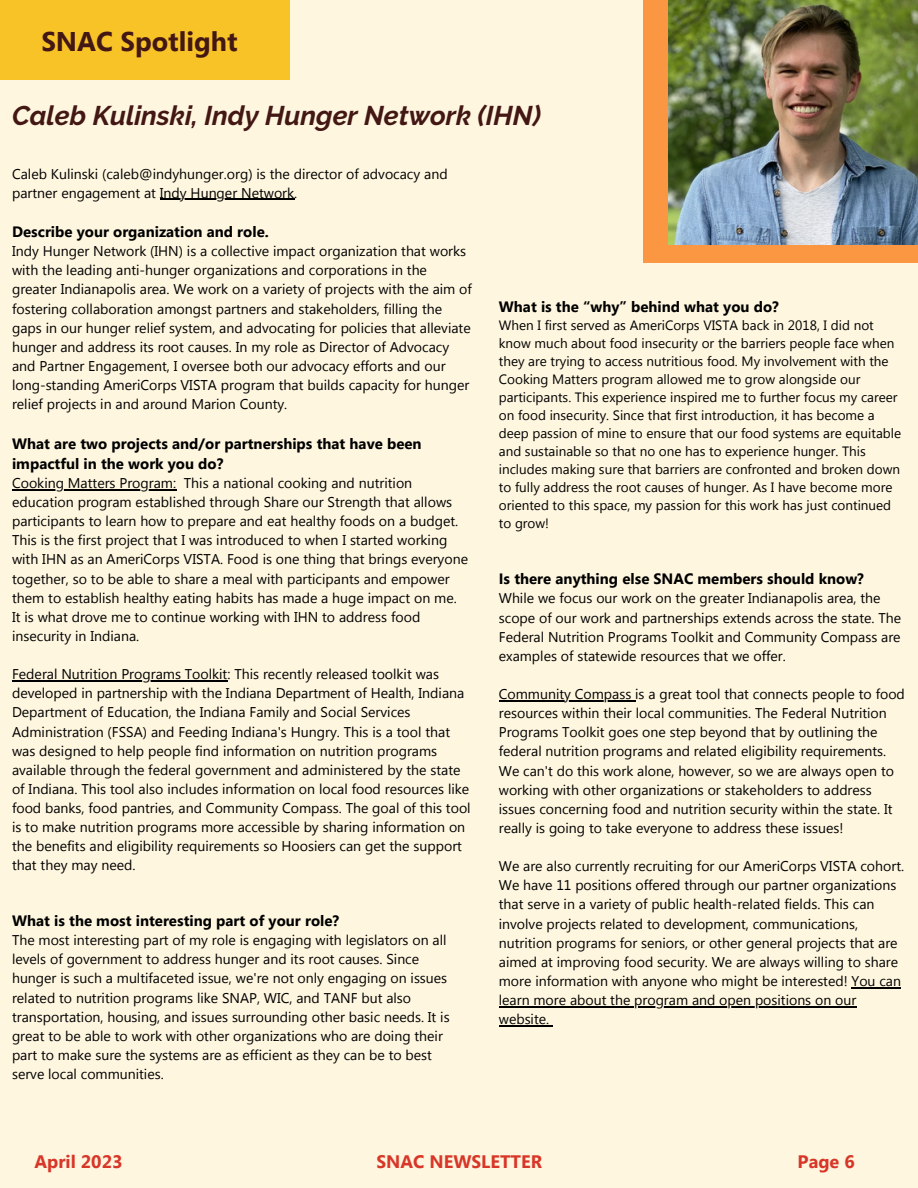
<style>
.page{position:relative;width:918px;height:1188px;background:#fef6df}
.page>*{position:absolute;margin:0;border:0;box-sizing:border-box;transform-origin:0 0}
.t1{font:italic 700 27px "Raleway";color:#431714}
.t2{font:700 27px "Segoe UI";color:#431714}
.t3{font:700 18px "Segoe UI";color:#d83628}
.t4{font:700 15px/20.2px "Segoe UI";color:#000}
.t5{font:14.1px/19.2px "Segoe UI";color:#000}
.t6{font:13.5px/18px "Segoe UI";color:#000}
</style>
<div class="page">
<div style="left:0;top:0;width:290px;height:80px;background:#f7c327"></div>
<div style="left:643px;top:0;width:275px;height:262px;background:#fb9642"></div>
<img style="left:668px;top:0;width:250px;height:245px">
<hr style="left:160px;top:199px;width:134px;height:1px;background:#000">
<hr style="left:12px;top:489px;width:164px;height:1px;background:#000">
<hr style="left:12px;top:680px;width:215px;height:1px;background:#000">
<hr style="left:499px;top:700px;width:136px;height:1px;background:#000">
<hr style="left:852px;top:987px;width:49px;height:1px;background:#000">
<hr style="left:499px;top:1006px;width:357px;height:1px;background:#000">
<hr style="left:499px;top:1025px;width:50px;height:1px;background:#000">
<h1 class="t2" style="left:41px;top:21px;width:198px">SNAC Spotlight</h1>
<h1 class="t1" style="left:12px;top:99px;width:530px">Caleb Kulinski, Indy Hunger Network (IHN)</h1>
<p class="t5" style="left:12px;top:163px;width:437px">Caleb Kulinski (caleb@indyhunger.org) is the director of advocacy and partner engagement at Indy Hunger Network.</p>
<p class="t4" style="left:12px;top:221px;width:258px">Describe your organization and role.</p>
<p class="t5" style="left:12px;top:241px;width:461px">Indy Hunger Network (IHN) is a collective impact organization that works with the leading anti-hunger organizations and corporations in the greater Indianapolis area. We work on a variety of projects with the aim of fostering collaboration amongst partners and stakeholders, filling the gaps in our hunger relief system, and advocating for policies that alleviate hunger and address its root causes. In my role as Director of Advocacy and Partner Engagement, I oversee both our advocacy efforts and our long-standing AmeriCorps VISTA program that builds capacity for hunger relief projects in and around Marion County.</p>
<p class="t4" style="left:12px;top:433px;width:411px">What are two projects and/or partnerships that have been impactful in the work you do?</p>
<p class="t5" style="left:12px;top:473px;width:458px">Cooking Matters Program: This a national cooking and nutrition education program established through Share our Strength that allows participants to learn how to prepare and eat healthy foods on a budget.<br>This is the first project that I was introduced to when I started working with IHN as an AmeriCorps VISTA. Food is one thing that brings everyone together, so to be able to share a meal with participants and empower them to establish healthy eating habits has made a huge impact on me.<br>It is what drove me to continue working with IHN to address food insecurity in Indiana.</p>
<p class="t5" style="left:12px;top:664px;width:460px">Federal Nutrition Programs Toolkit: This recently released toolkit was developed in partnership with the Indiana Department of Health, Indiana Department of Education, the Indiana Family and Social Services Administration (FSSA) and Feeding Indiana's Hungry. This is a tool that was designed to help people find information on nutrition programs available through the federal government and administered by the state of Indiana. This tool also includes information on local food resources like food banks, food pantries, and Community Compass. The goal of this tool is to make nutrition programs more accessible by sharing information on the benefits and eligibility requirements so Hoosiers can get the support that they may need.</p>
<p class="t4" style="left:499px;top:296px;width:281px">What is the “why” behind what you do?</p>
<p class="t6" style="left:499px;top:315px;width:404px">When I first served as AmeriCorps VISTA back in 2018, I did not know much about food insecurity or the barriers people face when they are trying to access nutritious food. My involvement with the Cooking Matters program allowed me to grow alongside our participants. This experience inspired me to further focus my career on food insecurity. Since that first introduction, it has become a deep passion of mine to ensure that our food systems are equitable and sustainable so that no one has to experience hunger. This includes making sure that barriers are confronted and broken down to fully address the root causes of hunger. As I have become more oriented to this space, my passion for this work has just continued to grow!</p>
<p class="t4" style="left:499px;top:568px;width:366px">Is there anything else SNAC members should know?</p>
<p class="t5" style="left:499px;top:588px;width:404px">While we focus our work on the greater Indianapolis area, the scope of our work and partnerships extends across the state. The Federal Nutrition Programs Toolkit and Community Compass are examples of statewide resources that we offer.</p>
<p class="t5" style="left:499px;top:684px;width:408px">Community Compass is a great tool that connects people to food resources within their local communities. The Federal Nutrition Programs Toolkit goes one step beyond that by outlining the federal nutrition programs and related eligibility requirements.<br>We can't do this work alone, however, so we are always open to working with other organizations or stakeholders to address issues concerning food and nutrition security within the state. It really is going to take everyone to address these issues!</p>
<p class="t5" style="left:499px;top:856px;width:407px">We are also currently recruiting for our AmeriCorps VISTA cohort.<br>We have 11 positions offered through our partner organizations that serve in a variety of public health-related fields. This can involve projects related to development, communications, nutrition programs for seniors, or other general projects that are aimed at improving food security. We are always willing to share more information with anyone who might be interested! You can learn more about the program and open positions on our website.</p>
<p class="t4" style="left:12px;top:910px;width:329px">What is the most interesting part of your role?</p>
<p class="t5" style="left:12px;top:930px;width:439px">The most interesting part of my role is engaging with legislators on all levels of government to address hunger and its root causes. Since hunger is such a multifaceted issue, we're not only engaging on issues related to nutrition programs like SNAP, WIC, and TANF but also transportation, housing, and issues surrounding other basic needs. It is great to be able to work with other organizations who are doing their part to make sure the systems are as efficient as they can be to best serve local communities.</p>
<p class="t3" style="left:35px;top:1148px;width:89px">April 2023</p>
<p class="t3" style="left:377px;top:1148px;width:167px">SNAC NEWSLETTER</p>
<p class="t3" style="left:798px;top:1148px;width:59px">Page 6</p>
</div>
